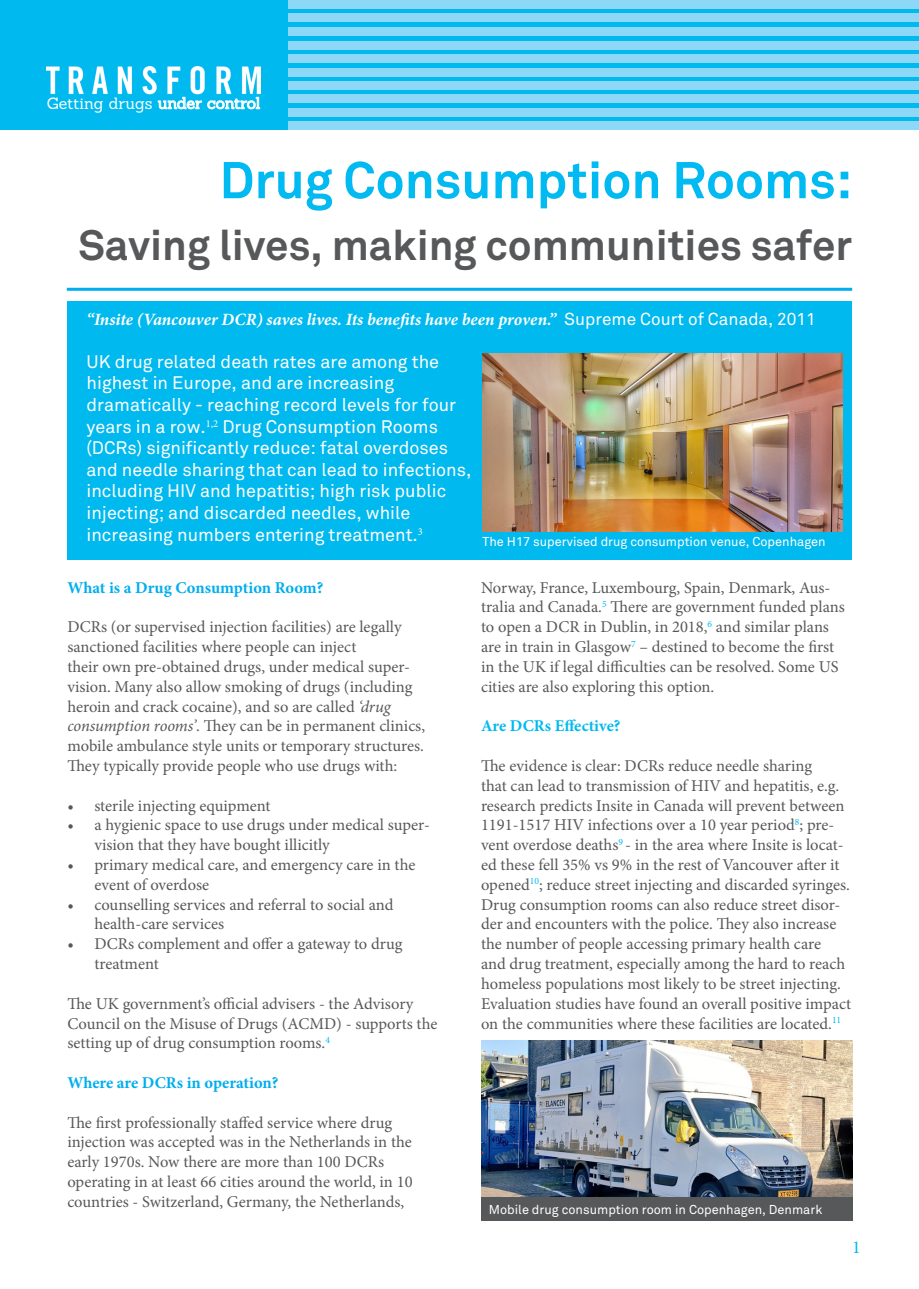
<style>
.page{position:relative;width:919px;height:1289px;background:#fff}
.page>*{position:absolute;margin:0;border:0;box-sizing:border-box;transform-origin:0 0}
.t1{font:700 51px "Akkurat";color:#00baf1}
.t2{font:700 42px "Akkurat";color:#57585a}
.t3{font:18px/21.6px "Akkurat";color:#fff}
.t4{font:18px "Minion Pro";color:#00b9ef}
.t5{font:italic 700 17.25px "Minion Pro";color:#fff}
.t6{font:16.5px/19.8px "Minion Pro";color:#57585a}
.t7{font:700 16.5px "Minion Pro";letter-spacing:-.005em;color:#00aeef}
.t8{font:700 16.5px "Minion Pro";color:#00baf1}
.t9{font:15.9px "Sanchez";letter-spacing:-.005em;color:#fff}
.t10{font:12.75px "Akkurat";color:#fff}
.s1{font-family:"Akkurat";font-weight:400;font-style:normal}
.s2{font-style:italic}
</style>
<div class="page">
<div style="left:0;top:0;width:918px;height:130px;background:#00b9ef"></div>
<img style="left:47px;top:67px;width:213px;height:28px">
<svg style="left:158px;top:97px;width:102px;height:12px"></svg>
<div style="left:288px;top:0;width:630px;height:8px;background:#8dd7f7"></div>
<div style="left:288px;top:13px;width:630px;height:9px;background:#8dd7f7"></div>
<div style="left:288px;top:28px;width:630px;height:8px;background:#8dd7f7"></div>
<div style="left:288px;top:41px;width:630px;height:8px;background:#8dd7f7"></div>
<div style="left:288px;top:54px;width:630px;height:9px;background:#8dd7f7"></div>
<div style="left:288px;top:68px;width:630px;height:8px;background:#8dd7f7"></div>
<div style="left:288px;top:81px;width:630px;height:9px;background:#8dd7f7"></div>
<div style="left:288px;top:95px;width:630px;height:8px;background:#8dd7f7"></div>
<div style="left:288px;top:108px;width:630px;height:8px;background:#8dd7f7"></div>
<div style="left:288px;top:122px;width:630px;height:8px;background:#8dd7f7"></div>
<hr style="left:67px;top:288px;width:785px;height:3px;background:#00aeef">
<div style="left:67px;top:301px;width:785px;height:258px;background:#00b9ef"></div>
<img style="left:482px;top:354px;width:360px;height:177px">
<img style="left:481px;top:1040px;width:371px;height:157px">
<div style="left:481px;top:1197px;width:371px;height:24px;background:#57585a"></div>
<p class="t9" style="left:47px;top:93px;width:215px">Getting drugs under control</p>
<p class="t1" style="left:219px;top:148px;width:634px">Drug Consumption Rooms:</p>
<p class="t2" style="left:78px;top:218px;width:775px">Saving lives, making communities safer</p>
<p class="t5" style="left:86px;top:307px;width:730px">“Insite (Vancouver DCR) saves lives. Its benefits have been proven.” <span class="s1">Supreme Court of Canada, 2011</span></p>
<p class="t3" style="left:86px;top:351px;width:386px">UK drug related death rates are among the highest in Europe, and are increasing dramatically - reaching record levels for four years in a row.<sup>1,2</sup> Drug Consumption Rooms (DCRs) significantly reduce: fatal overdoses and needle sharing that can lead to infections, including HIV and hepatitis; high risk public injecting; and discarded needles, while increasing numbers entering treatment.<sup>3</sup></p>
<p class="t7" style="left:67px;top:575px;width:257px">What is a Drug Consumption Room?</p>
<p class="t6" style="left:67px;top:617px;width:336px">DCRs (or supervised injection facilities) are legally sanctioned facilities where people can inject</p>
<p class="t6" style="left:67px;top:657px;width:359px">their own pre-obtained drugs, under medical super&shy;vision. Many also allow smoking of drugs (including heroin and crack cocaine), and so are called <span class="s2">‘drug consumption rooms’</span>. They can be in permanent clinics, mobile ambulance style units or temporary structures.<br>They typically provide people who use drugs with:</p>
<p class="t6" style="left:67px;top:795px;width:205px">• sterile injecting equipment</p>
<p class="t6" style="left:94px;top:815px;width:337px;text-indent:-27px">• a hygienic space to use drugs under medical super&shy;vision that they have bought illicitly</p>
<p class="t6" style="left:94px;top:855px;width:322px;text-indent:-27px">• primary medical care, and emergency care in the event of overdose</p>
<p class="t6" style="left:94px;top:894px;width:300px;text-indent:-27px">• counselling services and referral to social and health-care services</p>
<p class="t6" style="left:94px;top:934px;width:310px;text-indent:-27px">• DCRs complement and offer a gateway to drug treatment</p>
<p class="t6" style="left:67px;top:993px;width:371px">The UK government’s official advisers - the Advisory<br>Council on the Misuse of Drugs (ACMD) - supports the</p>
<p class="t6" style="left:67px;top:1033px;width:264px">setting up of drug consumption rooms.<sup>4</sup></p>
<p class="t7" style="left:67px;top:1070px;width:213px">Where are DCRs in operation?</p>
<p class="t6" style="left:67px;top:1112px;width:326px">The first professionally staffed service where drug</p>
<p class="t6" style="left:67px;top:1132px;width:346px">injection was accepted was in the Netherlands in the early 1970s. Now there are more than 100 DCRs</p>
<p class="t6" style="left:67px;top:1171px;width:347px">operating in at least 66 cities around the world, in 10 countries - Switzerland, Germany, the Netherlands,</p>
<p class="t10" style="left:482px;top:534px;width:344px">The H17 supervised drug consumption venue, Copenhagen</p>
<p class="t6" style="left:481px;top:577px;width:365px">Norway, France, Luxembourg, Spain, Denmark, Aus&shy;tralia and Canada.<sup>5</sup> There are government funded plans to open a DCR in Dublin, in 2018,<sup>6</sup> and similar plans are in train in Glasgow<sup>7</sup> – destined to become the first in the UK if legal difficulties can be resolved. Some US cities are also exploring this option.</p>
<p class="t8" style="left:481px;top:714px;width:141px">Are DCRs Effective?</p>
<p class="t6" style="left:481px;top:756px;width:371px">The evidence is clear: DCRs reduce needle sharing<br>that can lead to transmission of HIV and hepatitis, e.g. research predicts Insite in Canada will prevent between 1191-1517 HIV infections over a 10 year period<sup>8</sup>; pre&shy;vent overdose deaths<sup>9</sup> - in the area where Insite is locat&shy;ed these fell 35% vs 9% in the rest of Vancouver after it opened<sup>10</sup>; reduce street injecting and discarded syringes.<br>Drug consumption rooms can also reduce street disor&shy;der and encounters with the police. They also increase the number of people accessing primary health care<br>and drug treatment, especially among the hard to reach homeless populations most likely to be street injecting.<br>Evaluation studies have found an overall positive impact on the communities where these facilities are located.<sup>11</sup></p>
<p class="t10" style="left:489px;top:1202px;width:335px">Mobile drug consumption room in Copenhagen, Denmark</p>
<p class="t4" style="left:852px;top:1235px;width:10px">1</p>
</div>
